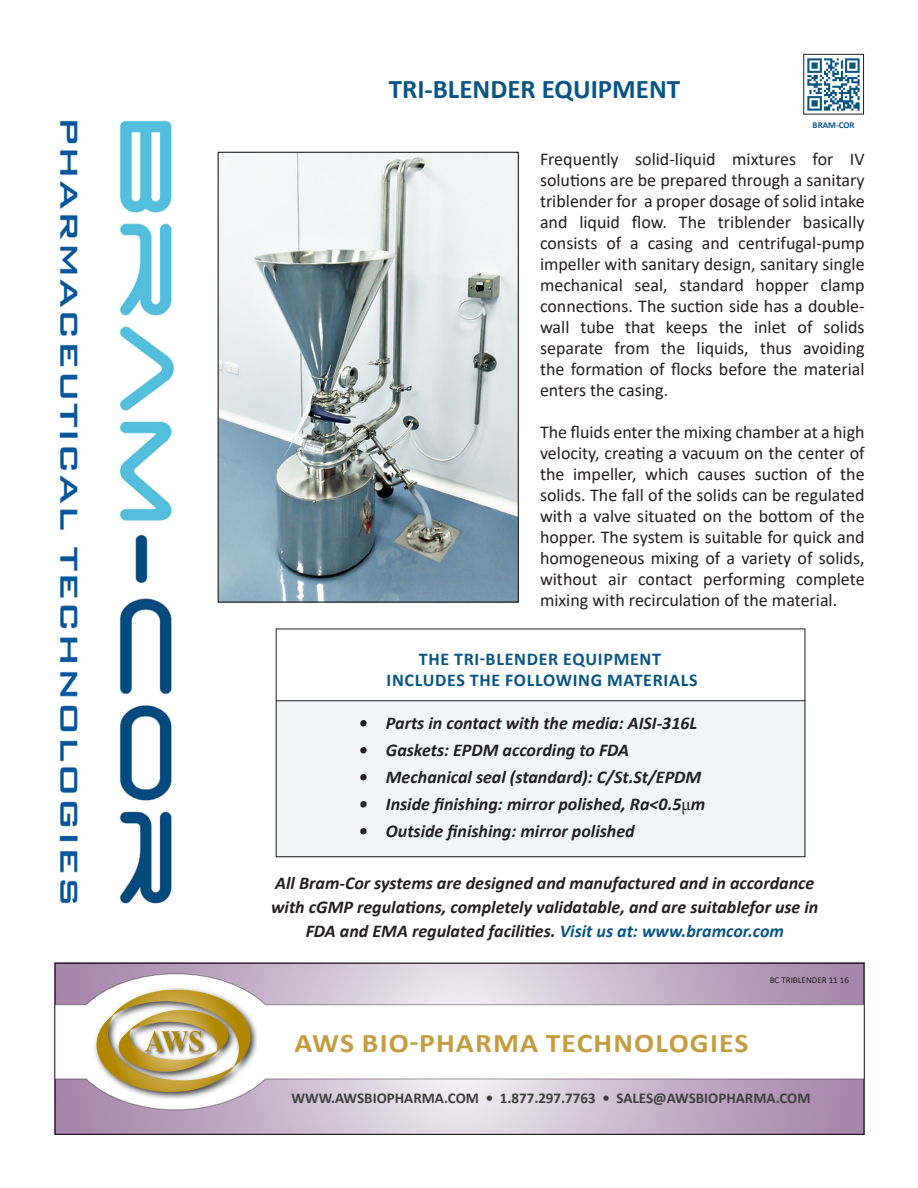
<style>
.page{position:relative;width:918px;height:1188px;background:#fff}
.page>*{position:absolute;margin:0;border:0;box-sizing:border-box;transform-origin:0 0}
.t1{font:700 27px "Calibri";letter-spacing:.04em;color:#c49d40;scale:1.1 1}
.t2{font:700 27px "Calibri";color:#085586}
.t3{font:18px/21px "Calibri";color:#231f20;text-align:justify}
.t4{font:italic 700 18px "Calibri";color:#231f20}
.t5{font:700 18px "Calibri";letter-spacing:.04em;color:#085586}
.t6{font:700 15px "Calibri";color:#3e3e3f}
.t7{font:9px "Calibri";color:#231f20}
.t8{font:700 9px "Calibri";color:#085586}
.s1{font-family:"Minion Pro";font-weight:400;font-style:normal}
.s2{color:#085586}
</style>
<div class="page">
<svg style="left:57px;top:965px;width:806px;height:168px"></svg>
<div style="left:55px;top:963px;width:810px;height:172px;border:1px solid #231f20"></div>
<img style="left:808px;top:58px;width:52px;height:52px">
<div style="left:803px;top:54px;width:61px;height:61px;border:1px solid #231f20"></div>
<div style="left:276px;top:701px;width:529px;height:157px;background:#f2f6f9"></div>
<hr style="left:276px;top:700px;width:529px;height:1px;background:#231f20">
<img style="left:220px;top:154px;width:297px;height:447px">
<div style="left:218px;top:152px;width:301px;height:451px;border:1px solid #231f20"></div>
<div style="left:276px;top:629px;width:529px;height:228px;border:1px solid #231f20"></div>
<img style="left:59px;top:120px;width:115px;height:784px">
<svg style="left:54px;top:973px;width:811px;height:138px"></svg>
<img style="left:91px;top:985px;width:166px;height:114px">
<p class="t2" style="left:389px;top:69px;width:293px">TRI-BLENDER EQUIPMENT</p>
<p class="t8" style="left:813px;top:118px;width:44px">BRAM-COR</p>
<p class="t3" style="left:540px;top:148px;width:326px">Frequently solid-liquid mixtures for IV solutions are be prepared through a sanitary triblender for a proper dosage of solid intake and liquid flow. The triblender basically consists of a casing and centrifugal-pump impeller with sanitary design, sanitary single mechanical seal, standard hopper clamp connections. The suction side has a double&shy;wall tube that keeps the inlet of solids separate from the liquids, thus avoiding the formation of flocks before the material enters the casing.</p>
<p class="t3" style="left:540px;top:421px;width:326px">The fluids enter the mixing chamber at a high velocity, creating a vacuum on the center of the impeller, which causes suction of the solids. The fall of the solids can be regulated with a valve situated on the bottom of the hopper. The system is suitable for quick and homogeneous mixing of a variety of solids, without air contact performing complete mixing with recirculation of the material.</p>
<p class="t5" style="left:419px;top:646px;width:244px">THE TRI-BLENDER EQUIPMENT</p>
<p class="t5" style="left:387px;top:667px;width:313px">INCLUDES THE FOLLOWING MATERIALS</p>
<p class="t4" style="left:359px;top:711px;width:340px">• Parts in contact with the media: AISI-316L</p>
<p class="t4" style="left:359px;top:738px;width:272px">• Gaskets: EPDM according to FDA</p>
<p class="t4" style="left:359px;top:765px;width:344px">• Mechanical seal (standard): C/St.St/EPDM</p>
<p class="t4" style="left:359px;top:792px;width:348px">• Inside finishing: mirror polished, Ra&lt;0.5<span class="s1">µ</span>m</p>
<p class="t4" style="left:359px;top:819px;width:277px">• Outside finishing: mirror polished</p>
<p class="t4" style="left:275px;top:870px;width:541px">All Bram-Cor systems are designed and manufactured and in accordance</p>
<p class="t4" style="left:271px;top:894px;width:549px">with cGMP regulations, completely validatable, and are suitablefor use in</p>
<p class="t4" style="left:306px;top:918px;width:480px">FDA and EMA regulated facilities. <span class="s2">Visit us at: www.bramcor.com</span></p>
<p class="t1" style="left:294px;top:1024px;width:414px">AWS BIO-PHARMA TECHNOLOGIES</p>
<p class="t7" style="left:770px;top:974px;width:81px">BC TRIBLENDER 11 16</p>
<p class="t6" style="left:292px;top:1087px;width:520px">WWW.AWSBIOPHARMA.COM • 1.877.297.7763 • SALES@AWSBIOPHARMA.COM</p>
</div>
